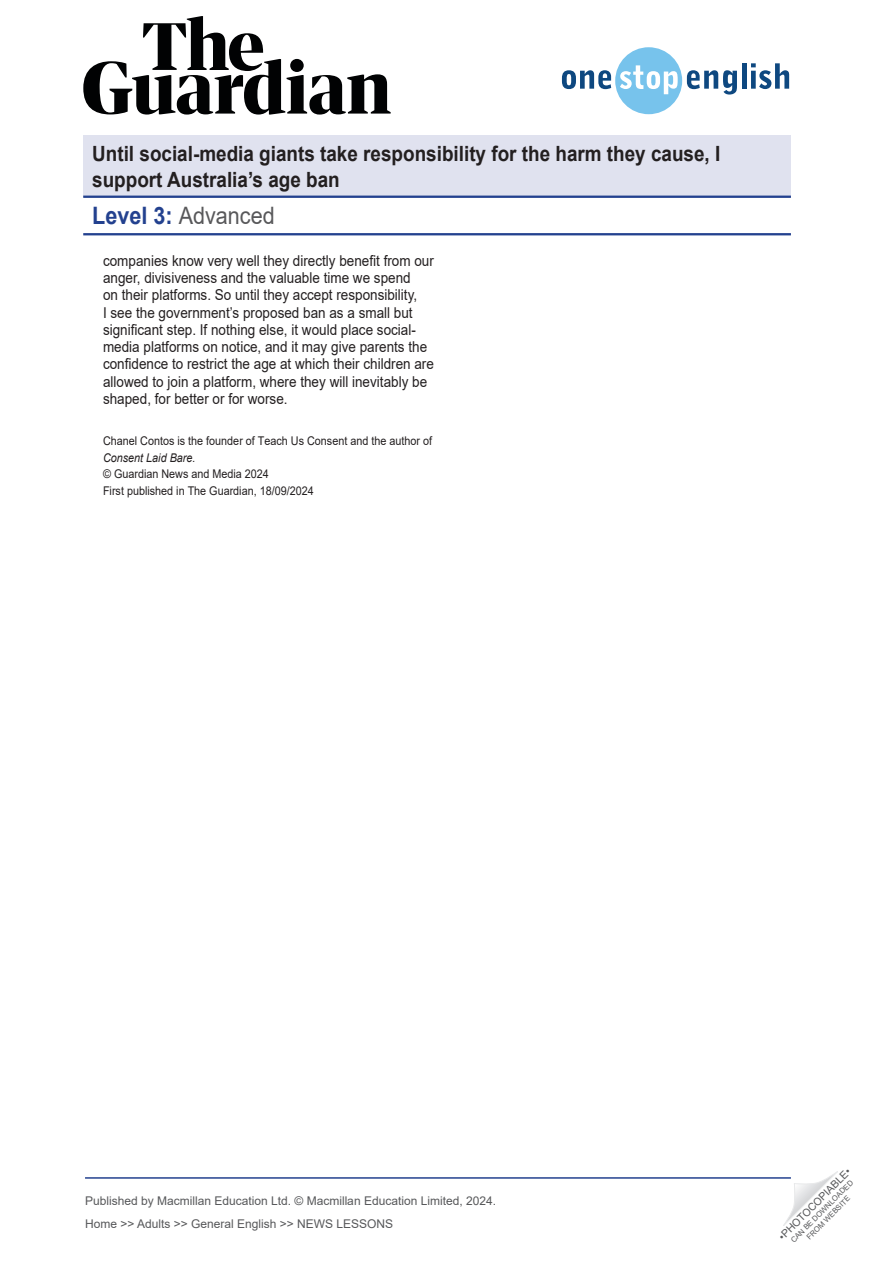
<style>
.page{position:relative;width:893px;height:1263px;background:#fff}
.page>*{position:absolute;margin:0;border:0;box-sizing:border-box;transform-origin:0 0}
.t1{font:24px "Arial";color:#58585a;scale:.9 1}
.t2{font:700 21px/25.2px "Arial";color:#231f20;scale:.9 1}
.t3{font:15px/17.2px "Arial";color:#231f20;scale:.9 1}
.t4{font:12px/16.5px "Arial";color:#231f20;scale:.9 1}
.t5{font:12px/23px "Arial";color:#57585a}
.t6{font:italic 12px "Arial";color:#231f20;scale:.9 1}
.t7{font:10.5px "Arial";color:#57585a}
.t8{font:7.5px/9px "Arial";color:#57585a;text-align:center}
.s1{font-weight:700;color:#23418f}
</style>
<div class="page">
<svg style="left:783px;top:1171px;width:55px;height:55px"></svg>
<svg style="left:83px;top:16px;width:308px;height:99px"></svg>
<svg style="left:562px;top:47px;width:175px;height:67px"></svg>
<hr style="left:742px;top:63px;width:4px;height:26px;background:#0e4880">
<svg style="left:751px;top:63px;width:38px;height:26px"></svg>
<hr style="left:85px;top:1177px;width:706px;height:2px;background:#23418f">
<hr style="left:83px;top:233px;width:708px;height:2px;background:#23418f">
<div style="left:83px;top:136px;width:708px;height:61px;background:#e0e2ef"></div>
<hr style="left:83px;top:196px;width:708px;height:2px;background:#23418f">
<h2 class="t2" style="left:92px;top:142px;width:699px">Until social-media giants take responsibility for the harm they cause, I support Australia’s age ban</h2>
<h1 class="t1" style="left:92px;top:199px;width:204px"><span class="s1">Level 3:</span> Advanced</h1>
<p class="t3" style="left:103px;top:252px;width:369px">companies know very well they directly benefit from our anger, divisiveness and the valuable time we spend<br>on their platforms. So until they accept responsibility,<br>I see the government’s proposed ban as a small but significant step. If nothing else, it would place social&shy;media platforms on notice, and it may give parents the confidence to restrict the age at which their children are allowed to join a platform, where they will inevitably be shaped, for better or for worse.</p>
<p class="t4" style="left:103px;top:432px;width:367px">Chanel Contos is the founder of Teach Us Consent and the author of</p>
<p class="t6" style="left:103px;top:450px;width:104px">Consent Laid Bare.</p>
<p class="t4" style="left:103px;top:465px;width:236px">© Guardian News and Media 2024<br>First published in The Guardian, 18/09/2024</p>
<p class="t5" style="left:85px;top:1189px;width:413px">Published by Macmillan Education Ltd. © Macmillan Education Limited, 2024.<br>Home &gt;&gt; Adults &gt;&gt; General English &gt;&gt; NEWS LESSONS</p>
<p class="t7" style="left:775px;top:1233px;width:99px;rotate:-45deg">•PHOTOCOPIABLE•</p>
<p class="t8" style="left:789px;top:1238px;width:86px;rotate:-45deg">CAN BE DOWNLOADED<br>FROM WEBSITE</p>
</div>
